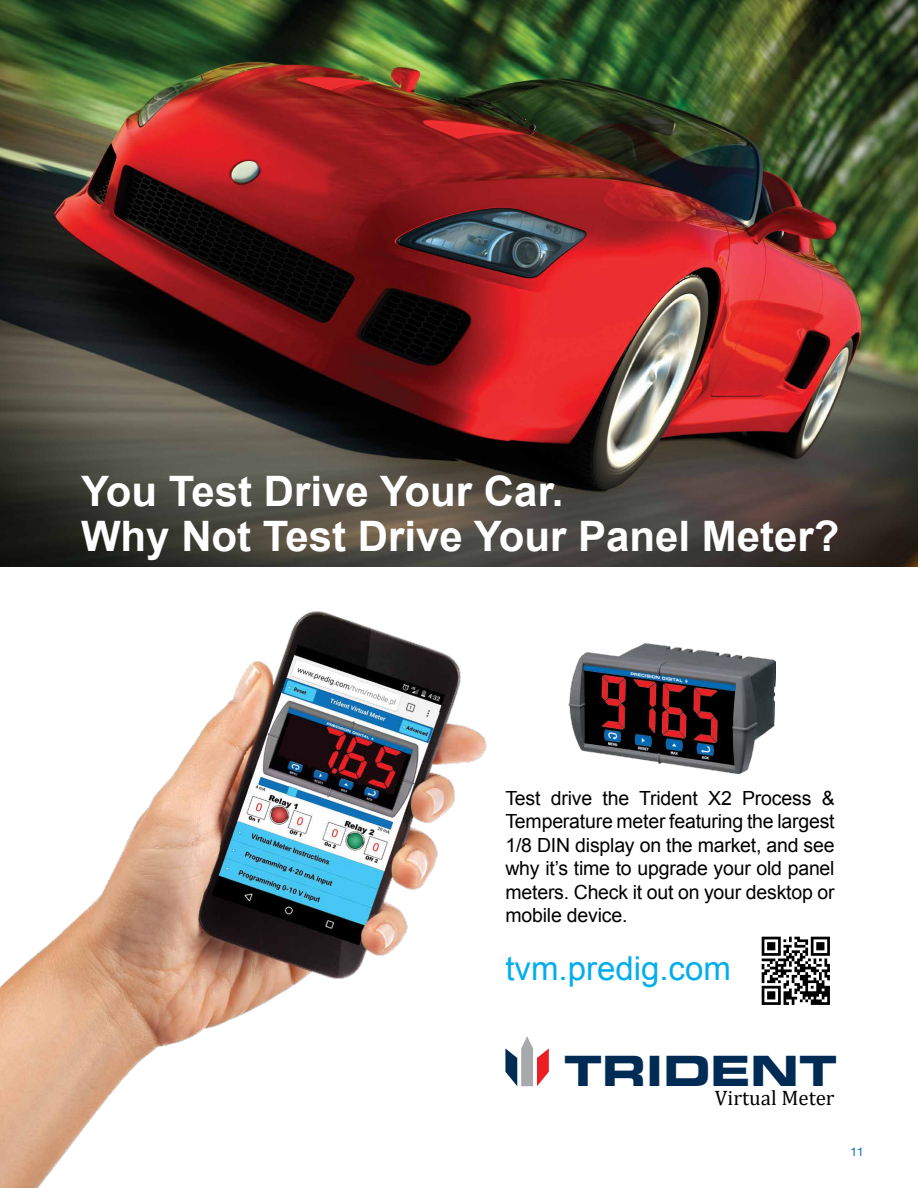
<style>
.page{position:relative;width:918px;height:1188px;background:#fff}
.page>*{position:absolute;margin:0;border:0;box-sizing:border-box;transform-origin:0 0}
.t1{font:700 42px/45px "Arial";color:#fff}
.t2{font:41.7px "Eurostile LT Std Bold Ex 2";color:#002b54}
.t3{font:33px "Arial";color:#00aeef}
.t4{font:21px "Cambria Math";color:#000}
.t5{font:19.5px/23.4px "Arial";letter-spacing:-.01em;color:#000;text-align:justify}
.t6{font:12px "Helvetica Neue";color:#0067b1}
</style>
<div class="page">
<img style="left:0;top:0;width:918px;height:567px">
<img style="left:0;top:611px;width:487px;height:577px">
<svg style="left:505px;top:1036px;width:44px;height:50px"></svg>
<img style="left:761px;top:936px;width:69px;height:69px">
<img style="left:568px;top:644px;width:208px;height:129px">
<h1 class="t1" style="left:81px;top:470px;width:760px">You Test Drive Your Car.<br>Why Not Test Drive Your Panel Meter?</h1>
<p class="t5" style="left:505px;top:787px;width:331px">Test drive the Trident X2 Process &amp; Temperature meter featuring the largest 1/8 DIN display on the market, and see why it’s time to upgrade your old panel meters. Check it out on your desktop or mobile device.</p>
<h3 class="t3" style="left:505px;top:947px;width:227px">tvm.predig.com</h3>
<h2 class="t2" style="left:564px;top:1042px;width:274px">TRIDENT</h2>
<p class="t4" style="left:715px;top:1085px;width:121px">Virtual Meter</p>
<p class="t6" style="left:851px;top:1143px;width:15px">11</p>
</div>
